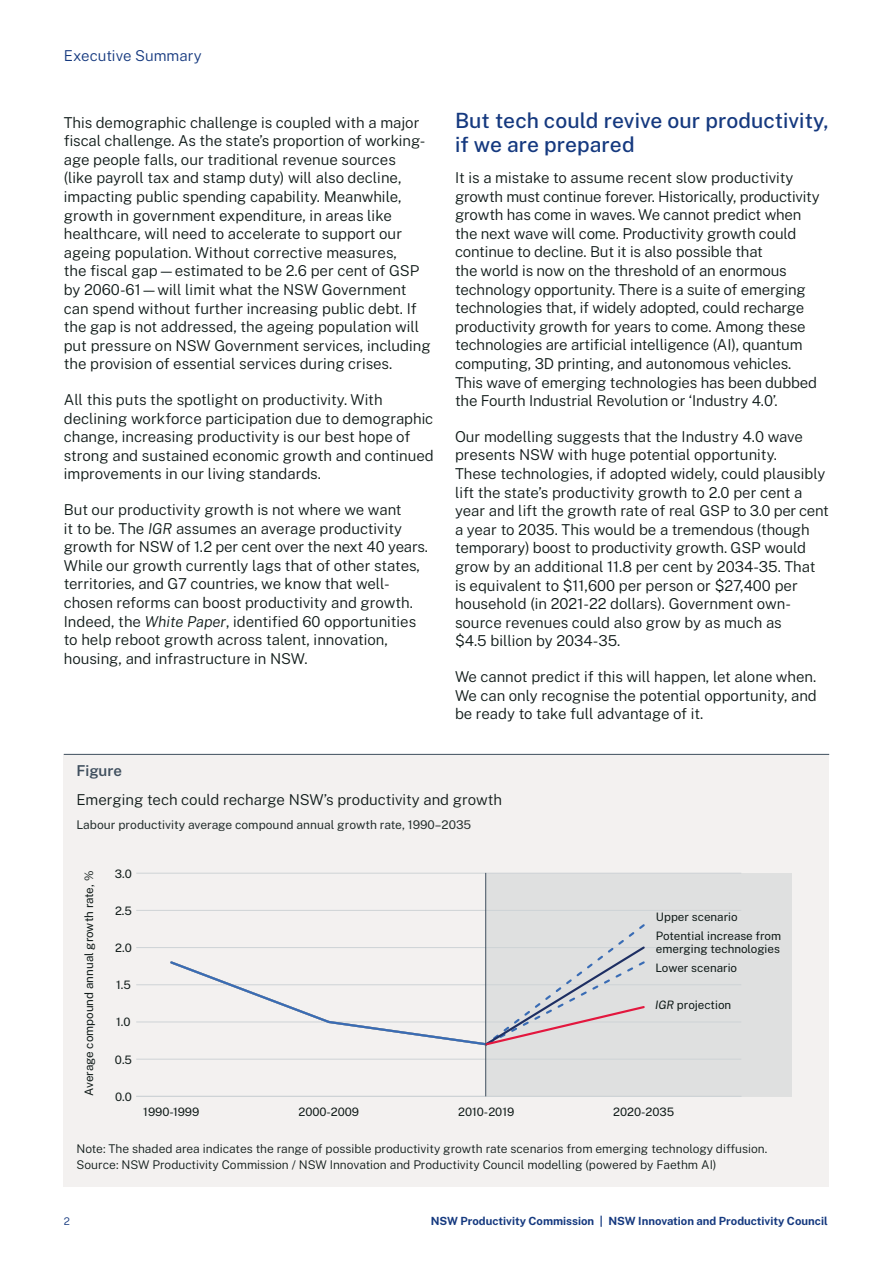
<style>
.page{position:relative;width:893px;height:1263px;background:#fff}
.page>*{position:absolute;margin:0;border:0;box-sizing:border-box;transform-origin:0 0}
.t1{font:500 21px/24px "Public Sans";letter-spacing:.005em;color:#15397f}
.t2{font:300 15px/18.6px "Public Sans";letter-spacing:-.005em;color:#0f1a18}
.t3{font:300 15px "Public Sans";color:#15397f}
.t4{font:600 15px "Public Sans";color:#3f4f5e}
.t5{font:300 12px/16.5px "Public Sans";color:#0f1a18}
.t6{font:12px "Public Sans";color:#252f2e}
.t7{font:11.55px/13px "Public Sans";color:#0f1a18}
.t8{font:700 11.25px "Public Sans";color:#15397f}
.t9{font:300 10.5px "Public Sans";color:#15397f}
.s1{font-style:italic}
</style>
<div class="page">
<div style="left:64px;top:754px;width:765px;height:432px;background:#f3f1f0"></div>
<hr style="left:64px;top:754px;width:765px;height:1px;background:#3f4f5e">
<div style="left:486px;top:873px;width:255px;height:223px;background:#dfe0e0"></div>
<div style="left:741px;top:873px;width:51px;height:223px;background:#dfe0e0"></div>
<hr style="left:136px;top:1096px;width:605px;height:1px;background:#ced3d6">
<hr style="left:136px;top:1059px;width:605px;height:1px;background:#ced3d6">
<hr style="left:136px;top:1022px;width:605px;height:1px;background:#ced3d6">
<hr style="left:136px;top:984px;width:605px;height:1px;background:#ced3d6">
<hr style="left:136px;top:947px;width:605px;height:1px;background:#ced3d6">
<hr style="left:136px;top:910px;width:605px;height:1px;background:#ced3d6">
<hr style="left:136px;top:873px;width:605px;height:1px;background:#ced3d6">
<svg style="left:169px;top:922px;width:476px;height:125px"></svg>
<hr style="left:485px;top:873px;width:1px;height:223px;background:#3f4f5e">
<p class="t3" style="left:64px;top:45px;width:140px">Executive Summary</p>
<p class="t2" style="left:64px;top:112px;width:369px">This demographic challenge is coupled with a major fiscal challenge. As the state’s proportion of working&shy;age people falls, our traditional revenue sources<br>(like payroll tax and stamp duty) will also decline, impacting public spending capability. Meanwhile, growth in government expenditure, in areas like healthcare, will need to accelerate to support our ageing population. Without corrective measures,<br>the fiscal gap—estimated to be 2.6 per cent of GSP by 2060-61—will limit what the NSW Government can spend without further increasing public debt. If the gap is not addressed, the ageing population will put pressure on NSW Government services, including the provision of essential services during crises.</p>
<p class="t2" style="left:64px;top:390px;width:371px">All this puts the spotlight on productivity. With declining workforce participation due to demographic change, increasing productivity is our best hope of strong and sustained economic growth and continued improvements in our living standards.</p>
<p class="t2" style="left:64px;top:500px;width:366px">But our productivity growth is not where we want<br>it to be. The <span class="s1">IGR</span> assumes an average productivity growth for NSW of 1.2 per cent over the next 40 years.<br>While our growth currently lags that of other states, territories, and G7 countries, we know that well&shy;chosen reforms can boost productivity and growth.<br>Indeed, the <span class="s1">White Paper</span>, identified 60 opportunities to help reboot growth across talent, innovation, housing, and infrastructure in NSW.</p>
<h1 class="t1" style="left:455px;top:107px;width:375px">But tech could revive our productivity, if we are prepared</h1>
<p class="t2" style="left:455px;top:168px;width:366px">It is a mistake to assume recent slow productivity growth must continue forever. Historically, productivity growth has come in waves. We cannot predict when the next wave will come. Productivity growth could continue to decline. But it is also possible that<br>the world is now on the threshold of an enormous technology opportunity. There is a suite of emerging technologies that, if widely adopted, could recharge productivity growth for years to come. Among these technologies are artificial intelligence (AI), quantum computing, 3D printing, and autonomous vehicles.<br>This wave of emerging technologies has been dubbed the Fourth Industrial Revolution or ‘Industry 4.0’.</p>
<p class="t2" style="left:455px;top:427px;width:375px">Our modelling suggests that the Industry 4.0 wave presents NSW with huge potential opportunity.<br>These technologies, if adopted widely, could plausibly lift the state’s productivity growth to 2.0 per cent a year and lift the growth rate of real GSP to 3.0 per cent a year to 2035. This would be a tremendous (though temporary) boost to productivity growth. GSP would grow by an additional 11.8 per cent by 2034-35. That is equivalent to $11,600 per person or $27,400 per household (in 2021-22 dollars). Government own&shy;source revenues could also grow by as much as<br>$4.5 billion by 2034-35.</p>
<p class="t2" style="left:455px;top:667px;width:363px;text-align:justify">We cannot predict if this will happen, let alone when.<br>We can only recognise the potential opportunity, and be ready to take full advantage of it.</p>
<p class="t4" style="left:77px;top:761px;width:47px">Figure</p>
<p class="t2" style="left:77px;top:790px;width:427px">Emerging tech could recharge NSW’s productivity and growth</p>
<p class="t6" style="left:77px;top:816px;width:396px">Labour productivity average compound annual growth rate, 1990–2035</p>
<p class="t7" style="left:82px;top:1095px;width:226px;rotate:-90deg">Average compound annual growth rate, %</p>
<p class="t7" style="left:115px;top:866px;width:19px">3.0</p>
<p class="t7" style="left:115px;top:904px;width:18px">2.5</p>
<p class="t7" style="left:115px;top:941px;width:18px">2.0</p>
<p class="t7" style="left:116px;top:978px;width:16px">1.5</p>
<p class="t7" style="left:116px;top:1015px;width:16px">1.0</p>
<p class="t7" style="left:115px;top:1052px;width:19px">0.5</p>
<p class="t7" style="left:115px;top:1090px;width:18px">0.0</p>
<p class="t7" style="left:656px;top:910px;width:83px">Upper scenario</p>
<p class="t7" style="left:656px;top:928px;width:127px">Potential increase from emerging technologies</p>
<p class="t7" style="left:655px;top:961px;width:83px">Lower scenario</p>
<p class="t7" style="left:655px;top:998px;width:78px"><span class="s1">IGR</span> projection</p>
<p class="t7" style="left:143px;top:1105px;width:58px">1990-1999</p>
<p class="t7" style="left:298px;top:1105px;width:62px">2000-2009</p>
<p class="t7" style="left:458px;top:1105px;width:58px">2010-2019</p>
<p class="t7" style="left:613px;top:1105px;width:63px">2020-2035</p>
<p class="t5" style="left:77px;top:1140px;width:692px">Note: The shaded area indicates the range of possible productivity growth rate scenarios from emerging technology diffusion.<br>Source: NSW Productivity Commission / NSW Innovation and Productivity Council modelling (powered by Faethm AI)</p>
<p class="t9" style="left:64px;top:1214px;width:8px">2</p>
<p class="t8" style="left:431px;top:1213px;width:398px">NSW Productivity Commission | NSW Innovation and Productivity Council</p>
</div>
